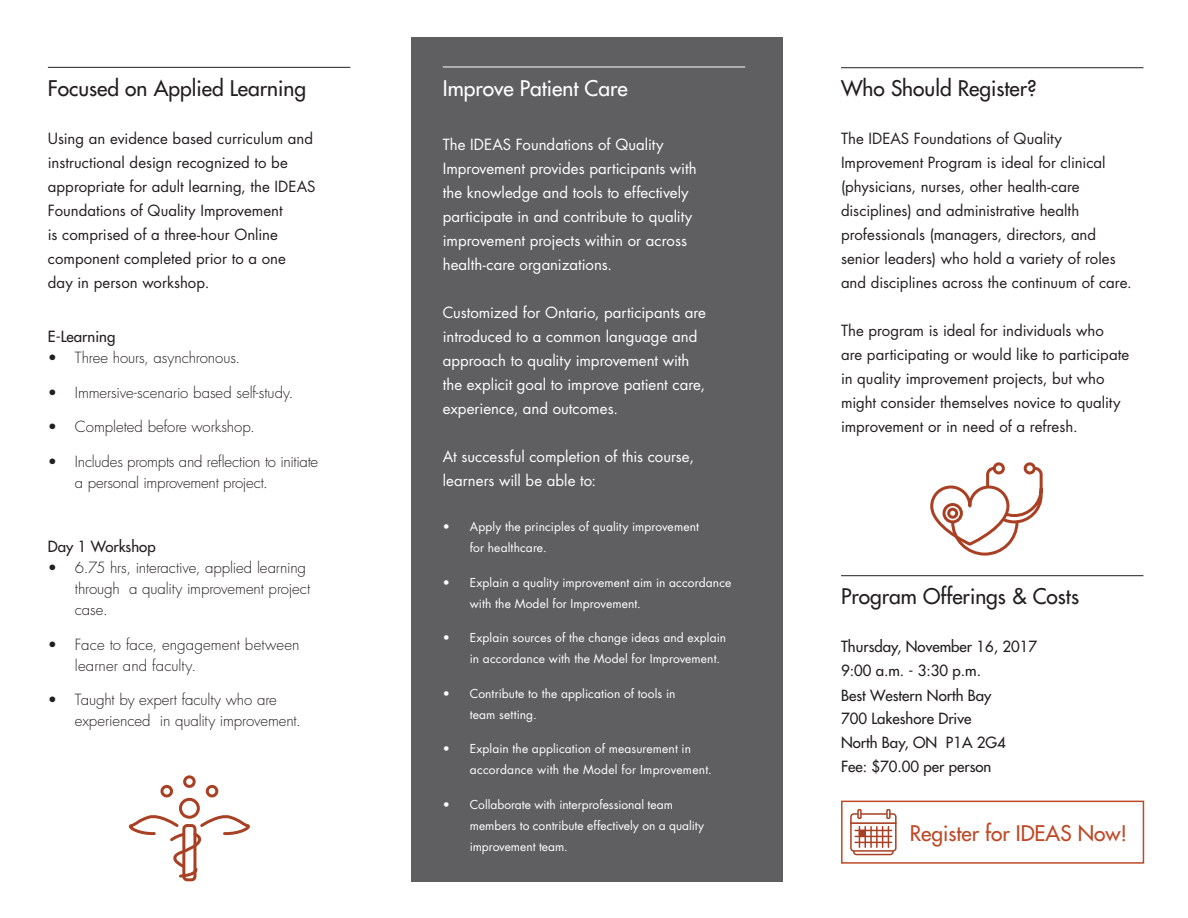
<style>
.page{position:relative;width:1188px;height:918px;background:#fff}
.page>*{position:absolute;margin:0;border:0;box-sizing:border-box;transform-origin:0 0}
.Headers{font:500 21px "Futura Std";color:#231f20}
.Headers-2{font:500 21px "Futura Std";color:#be4926}
.Headers-3{font:500 21px "Futura Std";color:#fff}
.body{font:15px/24px "Futura Std";color:#231f20}
.body-2{font:15px/24px "Futura Std";color:#fff}
.t1{font:300 15px/21px "Futura Std";letter-spacing:-.01em;color:#231f20}
.Headers-4{font:500 15px/24px "Futura Std";color:#231f20}
.Subs{font:500 15px "Futura Std";color:#231f20}
.t2{font:12px/21px "Futura Std";letter-spacing:.01em;color:#fff}
</style>
<div class="page">
<div style="left:841px;top:801px;width:303px;height:63px;border:2px solid #be4926"></div>
<div style="left:412px;top:37px;width:371px;height:844px;background:#5f5f62"></div>
<hr style="left:841px;top:67px;width:302px;height:1px;background:#231f20">
<hr style="left:841px;top:575px;width:302px;height:1px;background:#231f20">
<hr style="left:443px;top:67px;width:302px;height:1px;background:#fff">
<hr style="left:48px;top:67px;width:302px;height:1px;background:#231f20">
<div style="left:182px;top:824px;width:14px;height:57px;border:3px solid #a94023;border-radius:3px"></div>
<svg style="left:128px;top:775px;width:122px;height:104px"></svg>
<svg style="left:930px;top:462px;width:113px;height:94px"></svg>
<svg style="left:944px;top:505px;width:17px;height:17px"></svg>
<div style="left:942px;top:503px;width:21px;height:20px;border:3px solid #a94023;border-radius:50%"></div>
<div style="left:947px;top:508px;width:11px;height:11px;border:3px solid #a94023;border-radius:50%"></div>
<div style="left:857px;top:809px;width:5px;height:10px;border:2px solid #a94023"></div>
<svg style="left:850px;top:810px;width:47px;height:46px"></svg>
<div style="left:886px;top:809px;width:5px;height:10px;border:2px solid #a94023"></div>
<p class="Headers" style="left:48px;top:75px;width:260px">Focused on Applied Learning</p>
<p class="body" style="left:48px;top:127px;width:269px">Using an evidence based curriculum and instructional design recognized to be appropriate for adult learning, the IDEAS Foundations of Quality Improvement<br>is comprised of a three-hour Online component completed prior to a one</p>
<p class="body" style="left:48px;top:271px;width:163px">day in person workshop.</p>
<p class="Subs" style="left:48px;top:327px;width:69px">E-Learning</p>
<p class="t1" style="left:48px;top:348px;width:194px">• Three hours, asynchronous.</p>
<p class="t1" style="left:48px;top:382px;width:247px">• Immersive-scenario based self-study.</p>
<p class="t1" style="left:48px;top:417px;width:208px">• Completed before workshop.</p>
<p class="t1" style="left:75px;top:451px;width:245px;text-indent:-27px">• Includes prompts and reflection to initiate a personal improvement project.</p>
<p class="Subs" style="left:48px;top:537px;width:109px">Day 1 Workshop</p>
<p class="t1" style="left:75px;top:558px;width:237px;text-indent:-27px">• 6.75 hrs, interactive, applied learning through a quality improvement project case.</p>
<p class="t1" style="left:75px;top:634px;width:226px;text-indent:-27px">• Face to face, engagement between learner and faculty.</p>
<p class="t1" style="left:75px;top:690px;width:227px;text-indent:-27px">• Taught by expert faculty who are experienced in quality improvement.</p>
<p class="Headers-3" style="left:443px;top:75px;width:186px">Improve Patient Care</p>
<p class="body-2" style="left:443px;top:133px;width:255px">The IDEAS Foundations of Quality Improvement provides participants with the knowledge and tools to effectively participate in and contribute to quality improvement projects within or across health-care organizations.</p>
<p class="body-2" style="left:443px;top:301px;width:265px">Customized for Ontario, participants are introduced to a common language and approach to quality improvement with the explicit goal to improve patient care, experience, and outcomes.</p>
<p class="body-2" style="left:443px;top:445px;width:253px">At successful completion of this course, learners will be able to:</p>
<p class="t2" style="left:470px;top:517px;width:231px;text-indent:-27px">• Apply the principles of quality improvement for healthcare.</p>
<p class="t2" style="left:470px;top:572px;width:263px;text-indent:-27px">• Explain a quality improvement aim in accordance with the Model for Improvement.</p>
<p class="t2" style="left:470px;top:628px;width:258px;text-indent:-27px">• Explain sources of the change ideas and explain in accordance with the Model for Improvement.</p>
<p class="t2" style="left:470px;top:683px;width:207px;text-indent:-27px">• Contribute to the application of tools in team setting.</p>
<p class="t2" style="left:470px;top:739px;width:244px;text-indent:-27px">• Explain the application of measurement in accordance with the Model for Improvement.</p>
<p class="t2" style="left:470px;top:794px;width:236px;text-indent:-27px">• Collaborate with interprofessional team members to contribute effectively on a quality improvement team.</p>
<p class="Headers" style="left:841px;top:75px;width:197px">Who Should Register?</p>
<p class="body" style="left:841px;top:127px;width:292px">The IDEAS Foundations of Quality Improvement Program is ideal for clinical (physicians, nurses, other health-care disciplines) and administrative health professionals (managers, directors, and senior leaders) who hold a variety of roles and disciplines across the continuum of care.</p>
<p class="body" style="left:841px;top:319px;width:290px">The program is ideal for individuals who<br>are participating or would like to participate in quality improvement projects, but who might consider themselves novice to quality improvement or in need of a refresh.</p>
<p class="Headers" style="left:841px;top:583px;width:240px">Program Offerings &amp; Costs</p>
<p class="Headers-4" style="left:841px;top:635px;width:198px">Thursday, November 16, 2017<br>9:00 a.m. - 3:30 p.m.<br>Best Western North Bay<br>700 Lakeshore Drive<br>North Bay, ON P1A 2G4<br>Fee: $70.00 per person</p>
<p class="Headers-2" style="left:910px;top:820px;width:219px">Register for IDEAS Now!</p>
</div>
